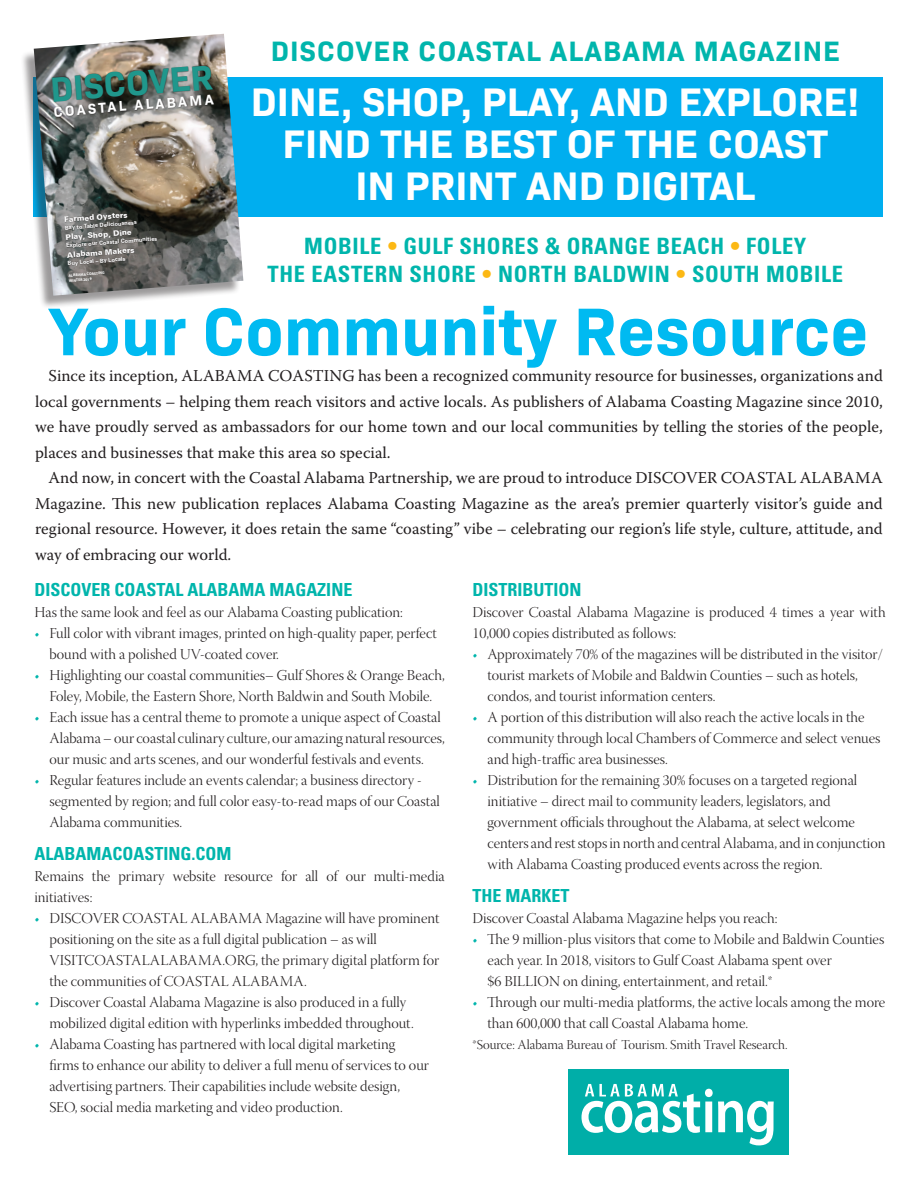
<style>
.page{position:relative;width:918px;height:1188px;background:#fff}
.page>*{position:absolute;margin:0;border:0;box-sizing:border-box;transform-origin:0 0}
.t1{font:700 68.55px "Bio Sans";color:#00baf1}
.t2{font:700 40.5px "Bio Sans";color:#fff}
.t3{font:700 35.4px "Bio Sans";color:#20978c}
.t4{font:700 28.5px "Bio Sans";letter-spacing:.04em;color:#00b5ac}
.t5{font:700 condensed 22.5px "Univers";letter-spacing:.03em;color:#00b5ac}
.t6{font:700 condensed 18px "Univers";color:#00b5ac}
.t7{font:16.5px/25.5px "Warnock Pro";color:#231f20;text-align:justify}
.t8{font:15px/21px "Warnock Pro Light Disp";color:#231f20}
.t9{font:700 14.55px "Bio Sans";color:#fff}
.t10{font:13.5px "Warnock Pro Light Disp";color:#231f20}
.t11{font:900 7.65px "Univers";color:#fff}
.t12{font:700 5.7px "Univers";color:#fff}
.t13{font:700 3.75px/5.1px "Myriad Pro";color:#fff}
.s1{color:#fcb814}
.s2{color:#00b5ac}
</style>
<div class="page">
<div style="left:34px;top:77px;width:849px;height:140px;background:#00aeef"></div>
<div style="left:568px;top:1069px;width:220px;height:85px;background:#00aea8"></div>
<svg style="left:582px;top:1084px;width:192px;height:61px"></svg>
<div style="left:20px;top:36px;width:221px;height:274px;background:#231f20;opacity:.45"></div>
<img style="left:34px;top:34px;width:209px;height:262px">
<svg style="left:64px;top:209px;width:96px;height:59px"></svg>
<svg style="left:52px;top:64px;width:164px;height:54px"></svg>
<p class="t3" style="left:48px;top:63px;width:164px;rotate:-5deg">DISCOVER</p>
<p class="t9" style="left:53px;top:101px;width:162px;rotate:-5deg">COASTAL ALABAMA</p>
<p class="t11" style="left:64px;top:215px;width:65px;rotate:-5deg">Farmed Oysters</p>
<p class="t12" style="left:65px;top:224px;width:73px;rotate:-5deg">Bay to Table Deliciousness</p>
<p class="t11" style="left:65px;top:233px;width:68px;rotate:-5deg">Play, Shop, Dine</p>
<p class="t12" style="left:66px;top:242px;width:93px;rotate:-5deg">Explore our Coastal Communities</p>
<p class="t11" style="left:67px;top:250px;width:69px;rotate:-5deg">Alabama Makers</p>
<p class="t12" style="left:67px;top:260px;width:59px;rotate:-5deg">Buy Local – By Locals</p>
<p class="t13" style="left:68px;top:273px;width:37px;rotate:-5deg">ALABAMA COASTING<br>WINTER 2019</p>
<p class="t4" style="left:271px;top:30px;width:571px">DISCOVER COASTAL ALABAMA MAGAZINE</p>
<p class="t2" style="left:251px;top:71px;width:610px">DINE, SHOP, PLAY, AND EXPLORE!</p>
<p class="t2" style="left:283px;top:113px;width:547px">FIND THE BEST OF THE COAST</p>
<p class="t2" style="left:355px;top:155px;width:401px">IN PRINT AND DIGITAL</p>
<p class="t5" style="left:304px;top:232px;width:504px">MOBILE <span class="s1">•</span> GULF SHORES &amp; ORANGE BEACH <span class="s1">•</span> FOLEY</p>
<p class="t5" style="left:268px;top:261px;width:577px">THE EASTERN SHORE <span class="s1">•</span> NORTH BALDWIN <span class="s1">•</span> SOUTH MOBILE</p>
<p class="t1" style="left:50px;top:279px;width:820px">Your Community Resource</p>
<p class="t7" style="left:35px;top:363px;width:849px;text-indent:14px">Since its inception, ALABAMA COASTING has been a recognized community resource for businesses, organizations and local governments – helping them reach visitors and active locals. As publishers of Alabama Coasting Magazine since 2010, we have proudly served as ambassadors for our home town and our local communities by telling the stories of the people, places and businesses that make this area so special.</p>
<p class="t7" style="left:35px;top:465px;width:849px;text-indent:14px">And now, in concert with the Coastal Alabama Partnership, we are proud to introduce DISCOVER COASTAL ALABAMA Magazine. This new publication replaces Alabama Coasting Magazine as the area’s premier quarterly visitor’s guide and regional resource. However, it does retain the same “coasting” vibe – celebrating our region’s life style, culture, attitude, and way of embracing our world.</p>
<p class="t6" style="left:34px;top:578px;width:319px">DISCOVER COASTAL ALABAMA MAGAZINE</p>
<p class="t8" style="left:34px;top:603px;width:370px">Has the same look and feel as our Alabama Coasting publication:</p>
<p class="t8" style="left:34px;top:624px;width:404px"><span class="s2">•</span> Full color with vibrant images, printed on high-quality paper, perfect</p>
<p class="t8" style="left:49px;top:645px;width:231px">bound with a polished UV-coated cover.</p>
<p class="t8" style="left:34px;top:666px;width:412px"><span class="s2">•</span> Highlighting our coastal communities– Gulf Shores &amp; Orange Beach,</p>
<p class="t8" style="left:49px;top:687px;width:384px">Foley, Mobile, the Eastern Shore, North Baldwin and South Mobile.</p>
<p class="t8" style="left:34px;top:708px;width:408px"><span class="s2">•</span> Each issue has a central theme to promote a unique aspect of Coastal</p>
<p class="t8" style="left:49px;top:729px;width:397px">Alabama – our coastal culinary culture, our amazing natural resources,</p>
<p class="t8" style="left:49px;top:750px;width:376px">our music and arts scenes, and our wonderful festivals and events.</p>
<p class="t8" style="left:34px;top:771px;width:389px"><span class="s2">•</span> Regular features include an events calendar; a business directory -</p>
<p class="t8" style="left:49px;top:792px;width:392px">segmented by region; and full color easy-to-read maps of our Coastal</p>
<p class="t8" style="left:49px;top:813px;width:134px">Alabama communities.</p>
<p class="t6" style="left:34px;top:842px;width:198px">ALABAMACOASTING.COM</p>
<p class="t8" style="left:34px;top:867px;width:412px">Remains the primary website resource for all of our multi-media initiatives:</p>
<p class="t8" style="left:34px;top:909px;width:407px"><span class="s2">•</span> DISCOVER COASTAL ALABAMA Magazine will have prominent</p>
<p class="t8" style="left:49px;top:930px;width:329px">positioning on the site as a full digital publication – as will</p>
<p class="t8" style="left:49px;top:951px;width:391px">VISITCOASTALALABAMA.ORG, the primary digital platform for</p>
<p class="t8" style="left:49px;top:972px;width:259px">the communities of COASTAL ALABAMA.</p>
<p class="t8" style="left:34px;top:993px;width:373px"><span class="s2">•</span> Discover Coastal Alabama Magazine is also produced in a fully</p>
<p class="t8" style="left:49px;top:1014px;width:366px">mobilized digital edition with hyperlinks imbedded throughout.</p>
<p class="t8" style="left:34px;top:1035px;width:362px"><span class="s2">•</span> Alabama Coasting has partnered with local digital marketing</p>
<p class="t8" style="left:49px;top:1056px;width:381px">firms to enhance our ability to deliver a full menu of services to our</p>
<p class="t8" style="left:49px;top:1077px;width:352px">advertising partners. Their capabilities include website design,</p>
<p class="t8" style="left:49px;top:1098px;width:295px">SEO, social media marketing and video production.</p>
<p class="t6" style="left:472px;top:578px;width:111px">DISTRIBUTION</p>
<p class="t8" style="left:472px;top:603px;width:415px">Discover Coastal Alabama Magazine is produced 4 times a year with<br>10,000 copies distributed as follows:</p>
<p class="t8" style="left:472px;top:645px;width:412px"><span class="s2">•</span> Approximately 70% of the magazines will be distributed in the visitor/</p>
<p class="t8" style="left:488px;top:666px;width:372px">tourist markets of Mobile and Baldwin Counties – such as hotels,</p>
<p class="t8" style="left:488px;top:687px;width:230px">condos, and tourist information centers.</p>
<p class="t8" style="left:472px;top:708px;width:394px"><span class="s2">•</span> A portion of this distribution will also reach the active locals in the</p>
<p class="t8" style="left:488px;top:729px;width:394px">community through local Chambers of Commerce and select venues</p>
<p class="t8" style="left:488px;top:750px;width:182px">and high-traffic area businesses.</p>
<p class="t8" style="left:472px;top:771px;width:386px"><span class="s2">•</span> Distribution for the remaining 30% focuses on a targeted regional</p>
<p class="t8" style="left:488px;top:792px;width:345px">initiative – direct mail to community leaders, legislators, and</p>
<p class="t8" style="left:488px;top:813px;width:369px">government officials throughout the Alabama, at select welcome</p>
<p class="t8" style="left:488px;top:834px;width:400px">centers and rest stops in north and central Alabama, and in conjunction</p>
<p class="t8" style="left:488px;top:855px;width:336px">with Alabama Coasting produced events across the region.</p>
<p class="t6" style="left:472px;top:884px;width:99px">THE MARKET</p>
<p class="t8" style="left:472px;top:909px;width:306px">Discover Coastal Alabama Magazine helps you reach:</p>
<p class="t8" style="left:472px;top:930px;width:413px"><span class="s2">•</span> The 9 million-plus visitors that come to Mobile and Baldwin Counties</p>
<p class="t8" style="left:488px;top:951px;width:346px">each year. In 2018, visitors to Gulf Coast Alabama spent over</p>
<p class="t8" style="left:488px;top:972px;width:287px">$6 BILLION on dining, entertainment, and retail.*</p>
<p class="t8" style="left:472px;top:993px;width:414px"><span class="s2">•</span> Through our multi-media platforms, the active locals among the more</p>
<p class="t8" style="left:488px;top:1014px;width:262px">than 600,000 that call Coastal Alabama home.</p>
<p class="t10" style="left:472px;top:1037px;width:316px">*Source: Alabama Bureau of Tourism. Smith Travel Research.</p>
</div>
